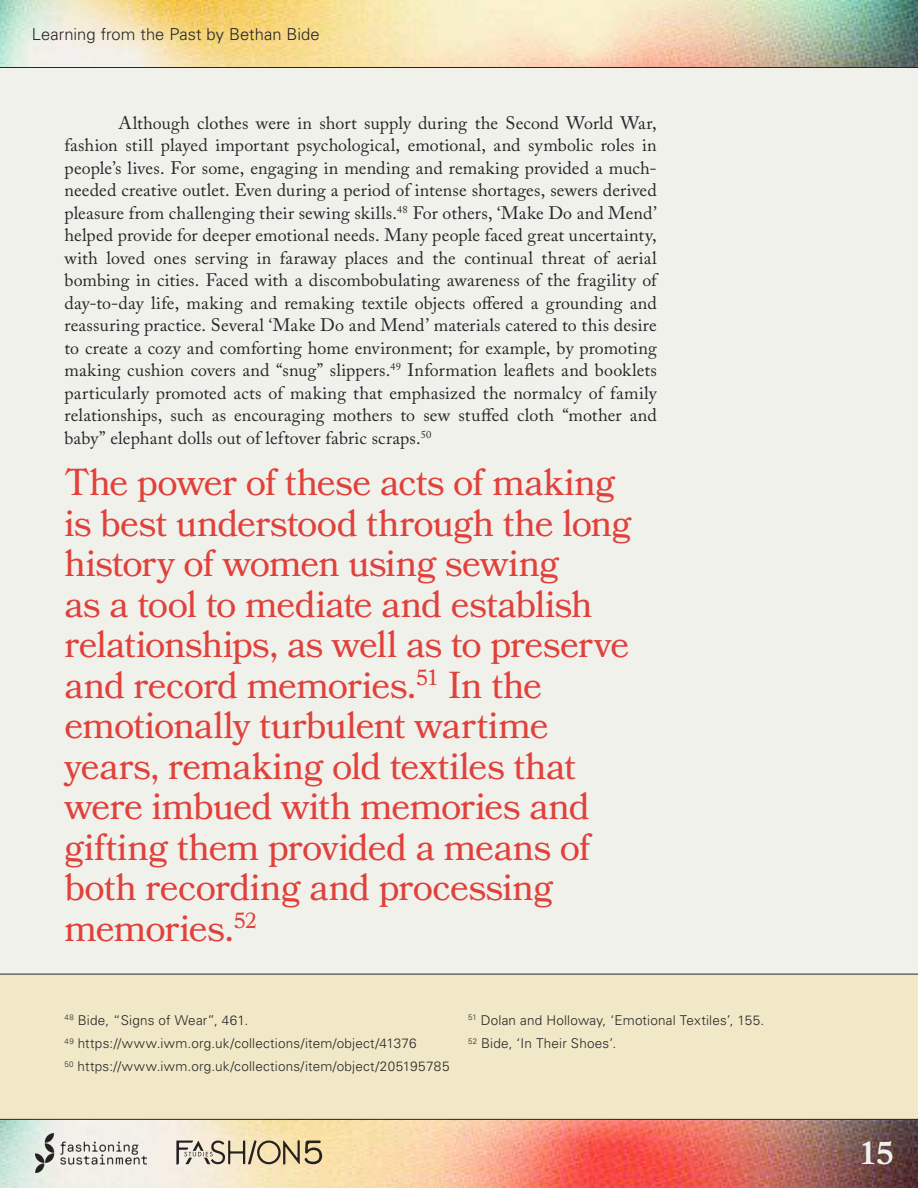
<style>
.page{position:relative;width:918px;height:1188px;background:#f1f1ec}
.page>*{position:absolute;margin:0;border:0;box-sizing:border-box;transform-origin:0 0}
.t1{font:37.5px/40.5px "Bookmania";letter-spacing:-.02em;color:#e0413b}
.t2{font:600 31.5px "Bookmania";color:#f1f1ec}
.t3{font:18px/22.5px "Adobe Caslon Pro";letter-spacing:.005em;color:#282527;text-align:justify}
.t4{font:300 16.5px "Univers LT Std";letter-spacing:.005em;color:#282527}
.t5{font:300 13.5px/23.2px "Univers LT Std";letter-spacing:.015em;color:#282527}
</style>
<div class="page">
<div style="left:0;top:974px;width:918px;height:145px;background:#f0e8c7"></div>
<img style="left:0;top:1119px;width:918px;height:69px">
<img style="left:0;top:0;width:918px;height:68px">
<svg style="left:176px;top:1140px;width:146px;height:25px;background:#bdb096"></svg>
<img style="left:36px;top:1133px;width:111px;height:40px">
<p class="t4" style="left:32px;top:28px;width:290px">Learning from the Past by Bethan Bide</p>
<p class="t3" style="left:64px;top:113px;width:594px;text-indent:54px">Although clothes were in short supply during the Second World War, fashion still played important psychological, emotional, and symbolic roles in people’s lives. For some, engaging in mending and remaking provided a much&shy;needed creative outlet. Even during a period of intense shortages, sewers derived pleasure from challenging their sewing skills.<sup>48</sup> For others, ‘Make Do and Mend’ helped provide for deeper emotional needs. Many people faced great uncertainty, with loved ones serving in faraway places and the continual threat of aerial bombing in cities. Faced with a discombobulating awareness of the fragility of day-to-day life, making and remaking textile objects offered a grounding and reassuring practice. Several ‘Make Do and Mend’ materials catered to this desire to create a cozy and comforting home environment; for example, by promoting making cushion covers and “snug” slippers.<sup>49</sup> Information leaflets and booklets particularly promoted acts of making that emphasized the normalcy of family relationships, such as encouraging mothers to sew stuffed cloth “mother and baby” elephant dolls out of leftover fabric scraps.<sup>50</sup></p>
<p class="t1" style="left:64px;top:465px;width:569px">The power of these acts of making is best understood through the long history of women using sewing<br>as a tool to mediate and establish relationships, as well as to preserve and record memories.<sup>51</sup> In the emotionally turbulent wartime years, remaking old textiles that were imbued with memories and gifting them provided a means of both recording and processing memories.<sup>52</sup></p>
<p class="t5" style="left:64px;top:1010px;width:387px"><sup>48</sup> Bide, “Signs of Wear”, 461.<br><sup>49</sup> https://www.iwm.org.uk/collections/item/object/41376<br><sup>50</sup> https://www.iwm.org.uk/collections/item/object/205195785</p>
<p class="t5" style="left:468px;top:1010px;width:298px"><sup>51</sup> Dolan and Holloway, ‘Emotional Textiles’, 155.<br><sup>52</sup> Bide, ‘In Their Shoes’.</p>
<h2 class="t2" style="left:859px;top:1141px;width:37px">15</h2>
</div>
